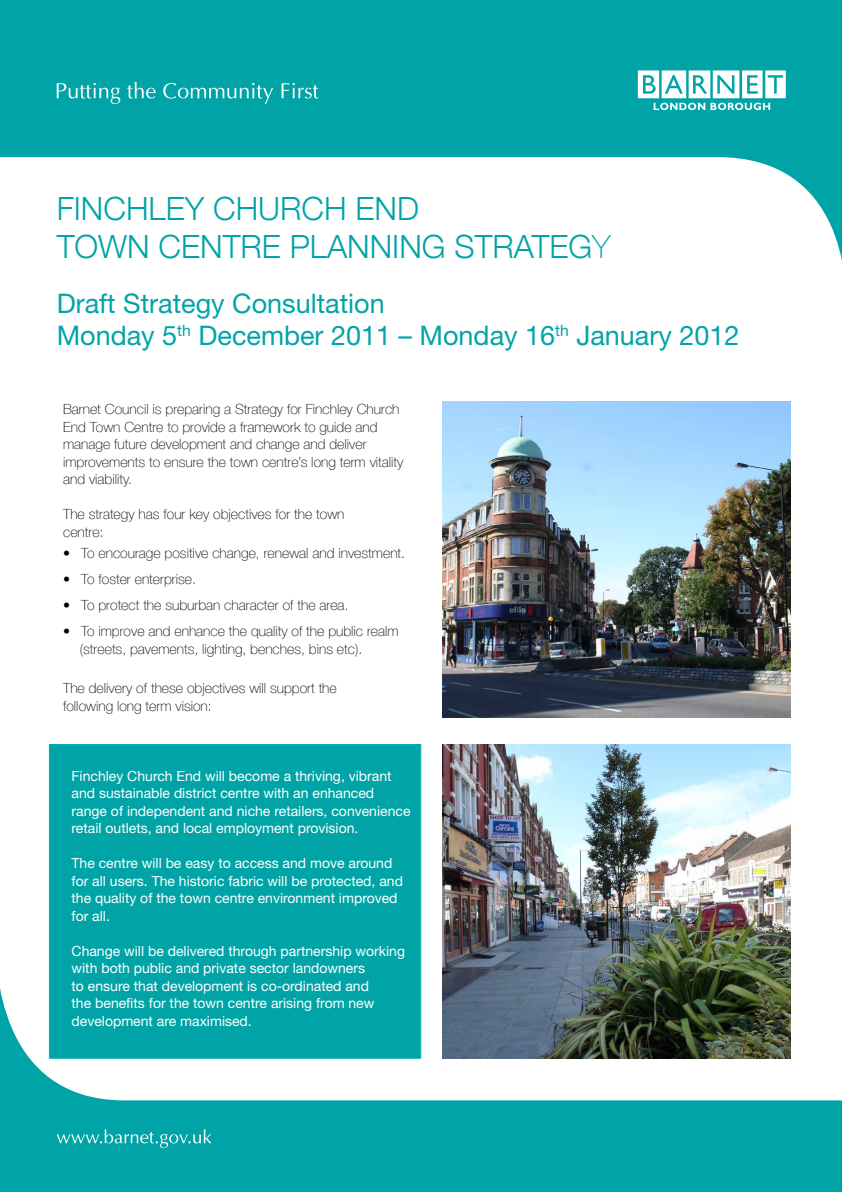
<style>
.page{position:relative;width:842px;height:1192px;background:#fff}
.page>*{position:absolute;margin:0;border:0;box-sizing:border-box;transform-origin:0 0}
.t1{font:300 32px/38.4px "Helvetica Neue LT Com";color:#00a4a7}
.t2{font:27px/32.4px "Helvetica Neue LT Std";color:#00a4a7}
.t3{font:100 14px/17.5px "Helvetica Neue LT Com";color:#000}
.t4{font:14px/17.5px "Helvetica Neue LT Std";color:#fff}
.s1{font-weight:100}
</style>
<div class="page">
<svg style="left:0;top:0;width:842px;height:261px;fill:#00a4a7"></svg>
<svg style="left:57px;top:83px;width:63px;height:21px"></svg>
<svg style="left:127px;top:82px;width:29px;height:17px"></svg>
<svg style="left:163px;top:83px;width:110px;height:21px;background:#2ab3b5"></svg>
<svg style="left:282px;top:83px;width:36px;height:16px"></svg>
<svg style="left:638px;top:70px;width:148px;height:40px"></svg>
<svg style="left:0;top:940px;width:842px;height:252px;fill:#00a4a7"></svg>
<svg style="left:57px;top:1129px;width:154px;height:19px;background:#25b1b3"></svg>
<div style="left:49px;top:744px;width:372px;height:314px;background:#00a4a7;border:1px solid #00b0b0"></div>
<img style="left:442px;top:402px;width:349px;height:316px">
<img style="left:442px;top:744px;width:349px;height:314px">
<h1 class="t1" style="left:57px;top:188px;width:555px">FINCHLEY CHURCH END<br>TOWN CENTRE PLANNING STRATEG<span class="s1">Y</span></h1>
<h2 class="t2" style="left:57px;top:287px;width:684px">Draft Strategy Consultation<br>Monday 5<sup>th</sup> December 2011 – Monday 16<sup>th</sup> January 2012</h2>
<p class="t3" style="left:63px;top:400px;width:342px">Barnet Council is preparing a Strategy for Finchley Church End Town Centre to provide a framework to guide and manage future development and change and deliver improvements to ensure the town centre’s long term vitality and viability.</p>
<p class="t3" style="left:63px;top:505px;width:283px">The strategy has four key objectives for the town centre:</p>
<p class="t3" style="left:63px;top:545px;width:344px">• To encourage positive change, renewal and investment.</p>
<p class="t3" style="left:63px;top:571px;width:134px">• To foster enterprise.</p>
<p class="t3" style="left:63px;top:597px;width:287px">• To protect the suburban character of the area.</p>
<p class="t3" style="left:80px;top:623px;width:320px;text-indent:-17px">• To improve and enhance the quality of the public realm (streets, pavements, lighting, benches, bins etc).</p>
<p class="t3" style="left:63px;top:679px;width:275px">The delivery of these objectives will support the following long term vision:</p>
<p class="t4" style="left:72px;top:767px;width:340px">Finchley Church End will become a thriving, vibrant and sustainable district centre with an enhanced range of independent and niche retailers, convenience retail outlets, and local employment provision.</p>
<p class="t4" style="left:72px;top:854px;width:333px">The centre will be easy to access and move around for all users. The historic fabric will be protected, and the quality of the town centre environment improved for all.</p>
<p class="t4" style="left:72px;top:942px;width:335px">Change will be delivered through partnership working with both public and private sector landowners<br>to ensure that development is co-ordinated and<br>the benefits for the town centre arising from new development are maximised.</p>
</div>
